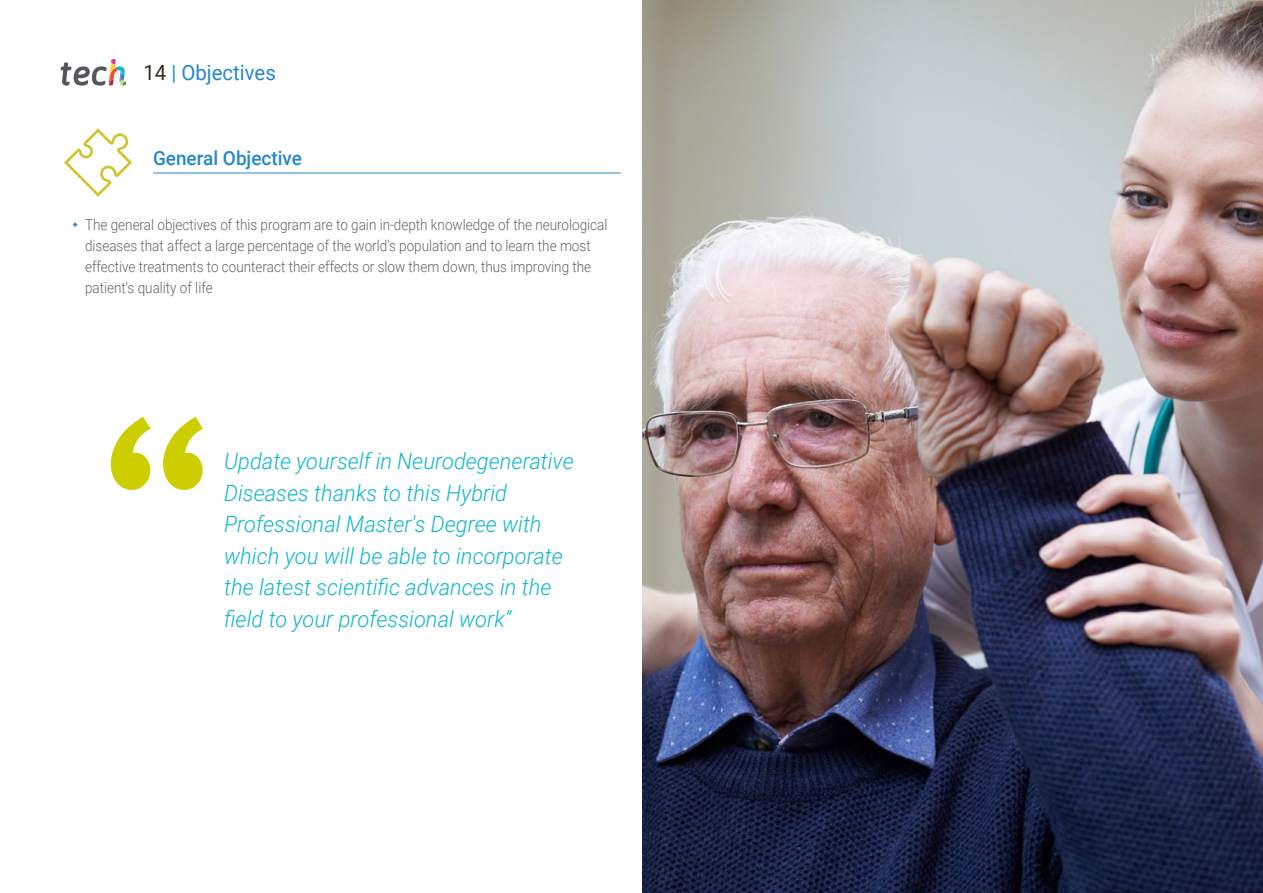
<style>
.page{position:relative;width:1263px;height:893px;background:#fff}
.page>*{position:absolute;margin:0;border:0;box-sizing:border-box;transform-origin:0 0}
.t1{font:italic 300 22.5px/31.5px "Roboto";color:#0fb6cf}
.t2{font:21px "Roboto";color:#2488c9}
.t3{font:500 19.5px "Roboto";color:#2488c9}
.t4{font:300 15px/21px "Roboto";color:#61646a;scale:.9 1}
.s1{color:#312e20}
</style>
<div class="page">
<svg style="left:61px;top:59px;width:65px;height:27px"></svg>
<svg style="left:111px;top:417px;width:92px;height:73px"></svg>
<img style="left:642px;top:0;width:621px;height:893px">
<hr style="left:153px;top:173px;width:468px;height:1px;background:#2488c9">
<svg style="left:64px;top:128px;width:68px;height:69px"></svg>
<h2 class="t2" style="left:144px;top:57px;width:134px"><span class="s1">14</span> | Objectives</h2>
<h3 class="t3" style="left:153px;top:144px;width:150px">General Objective</h3>
<p class="t4" style="left:85px;top:214px;width:582px">The general objectives of this program are to gain in-depth knowledge of the neurological diseases that affect a large percentage of the world's population and to learn the most effective treatments to counteract their effects or slow them down, thus improving the patient's quality of life</p>
<h1 class="t1" style="left:224px;top:445px;width:351px">Update yourself in Neurodegenerative Diseases thanks to this Hybrid Professional Master's Degree with which you will be able to incorporate the latest scientific advances in the field to your professional work”</h1>
</div>
